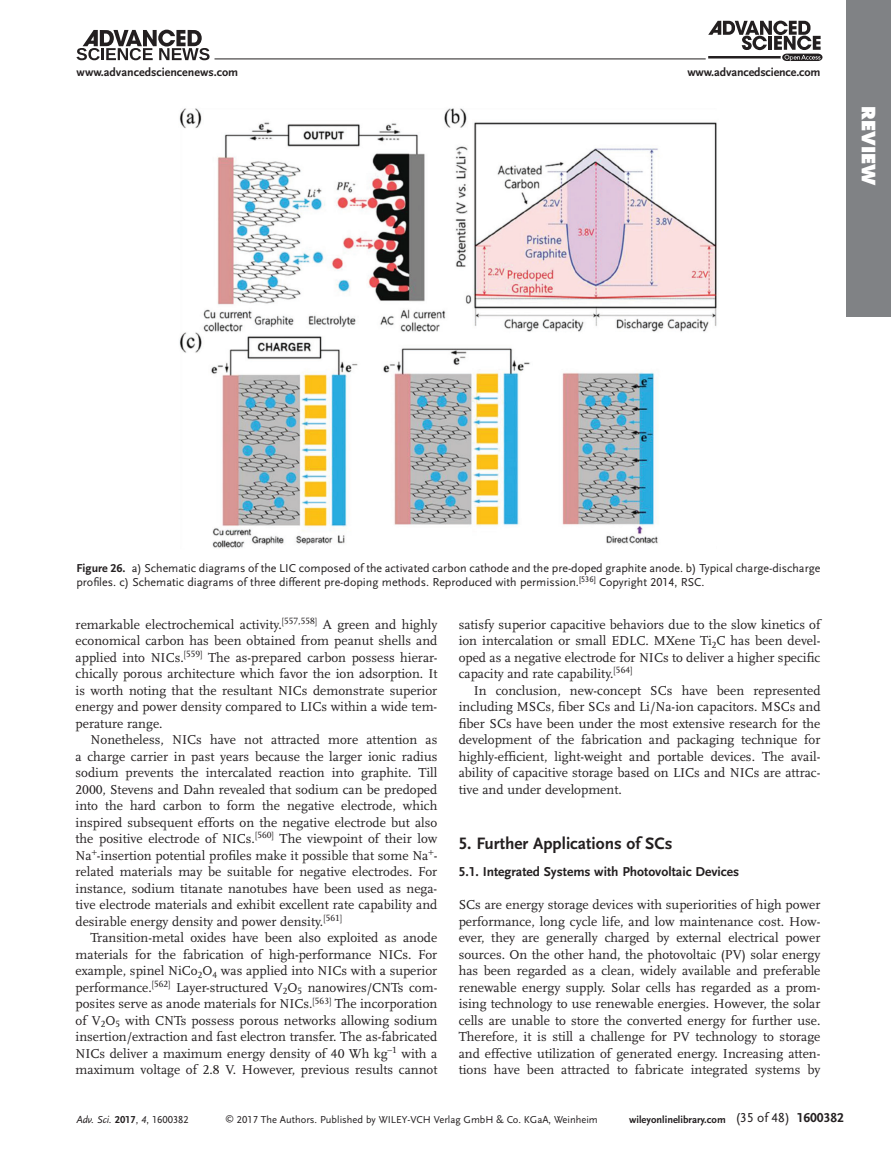
<style>
.page{position:relative;width:891px;height:1175px;background:#fff}
.page>*{position:absolute;margin:0;border:0;box-sizing:border-box;transform-origin:0 0}
.t1{font:800 18px "Futura";letter-spacing:.005em;color:#fff}
.t2{font:700 17.25px "Scala Sans LF";color:#231f20}
.t3{font:13.5px/16.5px "Scala LF";color:#231f20;text-align:justify}
.t4{font:700 13.5px "Scala Sans LF";color:#231f20}
.t5{font:12px/14.2px "Scala Sans LF";color:#231f20}
.t6{font:700 12px "Scala Sans LF";color:#231f20}
.t7{font:10.5px "Scala Sans LF";color:#231f20}
.t8{font:700 10.5px "Scala Sans LF";color:#231f20}
.t9{font:italic 10.5px "Scala Sans LF";color:#231f20}
.s1{font-weight:700}
.s2{font-weight:700;font-style:normal}
.s3{font-style:normal}
.s4{font-size:9px}
.s5{font-weight:400;font-size:13.5px}
.s6{font-size:13.5px}
</style>
<div class="page">
<div style="left:846px;top:0;width:45px;height:317px;background:#808285"></div>
<svg style="left:708px;top:21px;width:115px;height:40px"></svg>
<hr style="left:215px;top:59px;width:491px;height:1px;background:#231f20">
<svg style="left:77px;top:30px;width:133px;height:30px"></svg>
<img style="left:179px;top:108px;width:538px;height:440px">
<p class="t6" style="left:77px;top:65px;width:163px">www.advancedsciencenews.com</p>
<p class="t6" style="left:687px;top:65px;width:135px">www.advancedscience.com</p>
<h1 class="t1" style="left:880px;top:106px;width:81px;rotate:90deg">Review</h1>
<p class="t5" style="left:76px;top:561px;width:746px"><span class="s1">Figure 26.</span> a) Schematic diagrams of the LIC composed of the activated carbon cathode and the pre-doped graphite anode. b) Typical charge-discharge profiles. c) Schematic diagrams of three different pre-doping methods. Reproduced with permission.<sup>[536]</sup> Copyright 2014, RSC.</p>
<p class="t3" style="left:76px;top:616px;width:363px">remarkable electrochemical activity.<sup>[557,558]</sup> A green and highly economical carbon has been obtained from peanut shells and applied into NICs.<sup>[559]</sup> The as-prepared carbon possess hierar&shy;chically porous architecture which favor the ion adsorption. It is worth noting that the resultant NICs demonstrate superior energy and power density compared to LICs within a wide tem&shy;perature range.</p>
<p class="t3" style="left:76px;top:731px;width:363px;text-indent:15px">Nonetheless, NICs have not attracted more attention as a charge carrier in past years because the larger ionic radius sodium prevents the intercalated reaction into graphite. Till 2000, Stevens and Dahn revealed that sodium can be predoped into the hard carbon to form the negative electrode, which inspired subsequent efforts on the negative electrode but also the positive electrode of NICs.<sup>[560]</sup> The viewpoint of their low Na -insertion potential profiles make it possible that some Na - related materials may be suitable for negative electrodes. For instance, sodium titanate nanotubes have been used as nega&shy;tive electrode materials and exhibit excellent rate capability and desirable energy density and power density.<sup>[561]</sup></p>
<p class="t3" style="left:76px;top:929px;width:363px;text-indent:15px">Transition-metal oxides have been also exploited as anode materials for the fabrication of high-performance NICs. For example, spinel NiCo<sub>2</sub>O<sub>4</sub> was applied into NICs with a superior performance.<sup>[562]</sup> Layer-structured V<sub>2</sub>O<sub>5</sub> nanowires/CNTs com&shy;posites serve as anode materials for NICs.<sup>[563]</sup> The incorporation of V<sub>2</sub>O<sub>5</sub> with CNTs possess porous networks allowing sodium insertion/extraction and fast electron transfer. The as-fabricated NICs deliver a maximum energy density of 40 Wh kg<sup>–1</sup> with a maximum voltage of 2.8 V. However, previous results cannot</p>
<p class="t3" style="left:459px;top:616px;width:363px">satisfy superior capacitive behaviors due to the slow kinetics of ion intercalation or small EDLC. MXene Ti<sub>2</sub>C has been devel&shy;oped as a negative electrode for NICs to deliver a higher specific capacity and rate capability.<sup>[564]</sup></p>
<p class="t3" style="left:459px;top:682px;width:363px;text-indent:15px">In conclusion, new-concept SCs have been represented including MSCs, fiber SCs and Li/Na-ion capacitors. MSCs and fiber SCs have been under the most extensive research for the development of the fabrication and packaging technique for highly-efficient, light-weight and portable devices. The avail&shy;ability of capacitive storage based on LICs and NICs are attrac&shy;tive and under development.</p>
<p class="t2" style="left:459px;top:834px;width:215px">5. Further Applications of SCs</p>
<p class="t4" style="left:459px;top:864px;width:282px">5.1. Integrated Systems with Photovoltaic Devices</p>
<p class="t3" style="left:459px;top:896px;width:363px">SCs are energy storage devices with superiorities of high power performance, long cycle life, and low maintenance cost. How&shy;ever, they are generally charged by external electrical power sources. On the other hand, the photovoltaic (PV) solar energy has been regarded as a clean, widely available and preferable renewable energy supply. Solar cells has regarded as a prom&shy;ising technology to use renewable energies. However, the solar cells are unable to store the converted energy for further use.<br>Therefore, it is still a challenge for PV technology to storage and effective utilization of generated energy. Increasing atten&shy;tions have been attracted to fabricate integrated systems by</p>
<p class="t9" style="left:77px;top:1113px;width:114px">Adv. Sci. <span class="s2">2017</span><span class="s3">,</span> 4<span class="s3">, 1600382</span></p>
<p class="t7" style="left:225px;top:1113px;width:374px"><span class="s4">©</span> 2017 The Authors. Published by WILEY-VCH Verlag GmbH &amp; Co. KGaA, Weinheim</p>
<p class="t8" style="left:629px;top:1113px;width:216px">wileyonlinelibrary.com <span class="s5">(35 of 48)</span> <span class="s6">1600382</span></p>
</div>
